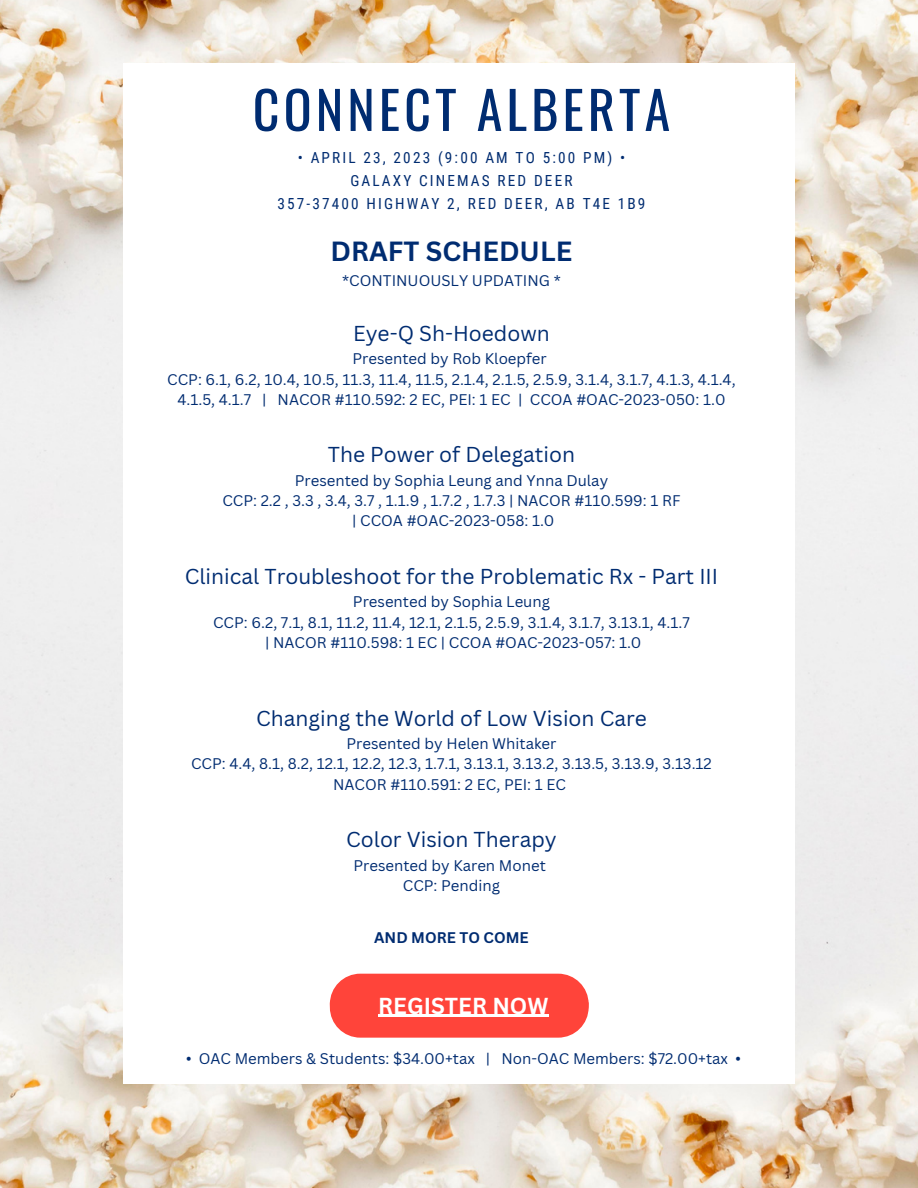
<style>
.page{position:relative;width:918px;height:1188px;background:#fff}
.page>*{position:absolute;margin:0;border:0;box-sizing:border-box;transform-origin:0 0}
.t1{font:51.9px "Oswald";letter-spacing:.08em;color:#002c71}
.t2{font:700 27px "Canva Sans";color:#002c71}
.t3{font:700 22.5px "Canva Sans";color:#fff}
.t4{font:21px "Canva Sans";color:#002c71}
.t5{font:15.3px/23px "Roboto Condensed";letter-spacing:.14em;color:#002c71;text-align:center}
.t6{font:15px/20.2px "Canva Sans";color:#002c71;text-align:center}
.t7{font:700 15px "Canva Sans";color:#002c71}
</style>
<div class="page">
<img style="left:0;top:0;width:918px;height:1188px">
<div style="left:123px;top:63px;width:672px;height:1021px;background:#fff"></div>
<svg style="left:330px;top:1009px;width:259px;height:29px"></svg>
<div style="left:330px;top:974px;width:259px;height:60px;background:#ff443a;border-radius:30px"></div>
<hr style="left:378px;top:1015px;width:171px;height:2px;background:#fff">
<h1 class="t1" style="left:253px;top:69px;width:419px">CONNECT ALBERTA</h1>
<p class="t5" style="left:277px;top:147px;width:370px">• APRIL 23, 2023 (9:00 AM TO 5:00 PM) •<br>GALAXY CINEMAS RED DEER<br>357-37400 HIGHWAY 2, RED DEER, AB T4E 1B9</p>
<h2 class="t2" style="left:331px;top:232px;width:243px">DRAFT SCHEDULE</h2>
<p class="t6" style="left:342px;top:270px;width:220px">*CONTINUOUSLY UPDATING *</p>
<h3 class="t4" style="left:353px;top:318px;width:198px">Eye-Q Sh-Hoedown</h3>
<p class="t6" style="left:167px;top:349px;width:570px">Presented by Rob Kloepfer<br>CCP: 6.1, 6.2, 10.4, 10.5, 11.3, 11.4, 11.5, 2.1.4, 2.1.5, 2.5.9, 3.1.4, 3.1.7, 4.1.3, 4.1.4,<br>4.1.5, 4.1.7 | NACOR #110.592: 2 EC, PEI: 1 EC | CCOA #OAC-2023-050: 1.0</p>
<h3 class="t4" style="left:328px;top:440px;width:249px">The Power of Delegation</h3>
<p class="t6" style="left:222px;top:470px;width:460px">Presented by Sophia Leung and Ynna Dulay<br>CCP: 2.2 , 3.3 , 3.4, 3.7 , 1.1.9 , 1.7.2 , 1.7.3 | NACOR #110.599: 1 RF | CCOA #OAC-2023-058: 1.0</p>
<h3 class="t4" style="left:185px;top:561px;width:535px">Clinical Troubleshoot for the Problematic Rx - Part III</h3>
<p class="t6" style="left:213px;top:592px;width:478px">Presented by Sophia Leung<br>CCP: 6.2, 7.1, 8.1, 11.2, 11.4, 12.1, 2.1.5, 2.5.9, 3.1.4, 3.1.7, 3.13.1, 4.1.7 | NACOR #110.598: 1 EC | CCOA #OAC-2023-057: 1.0</p>
<h3 class="t4" style="left:256px;top:703px;width:392px">Changing the World of Low Vision Care</h3>
<p class="t6" style="left:191px;top:733px;width:522px">Presented by Helen Whitaker<br>CCP: 4.4, 8.1, 8.2, 12.1, 12.2, 12.3, 1.7.1, 3.13.1, 3.13.2, 3.13.5, 3.13.9, 3.13.12<br>NACOR #110.591: 2 EC, PEI: 1 EC</p>
<h3 class="t4" style="left:346px;top:825px;width:212px">Color Vision Therapy</h3>
<p class="t6" style="left:353px;top:855px;width:194px">Presented by Karen Monet<br>CCP: Pending</p>
<p class="t7" style="left:374px;top:927px;width:156px">AND MORE TO COME</p>
<h3 class="t3" style="left:378px;top:990px;width:172px">REGISTER NOW</h3>
<p class="t6" style="left:186px;top:1049px;width:556px">• OAC Members &amp; Students: $34.00+tax | Non-OAC Members: $72.00+tax •</p>
</div>
